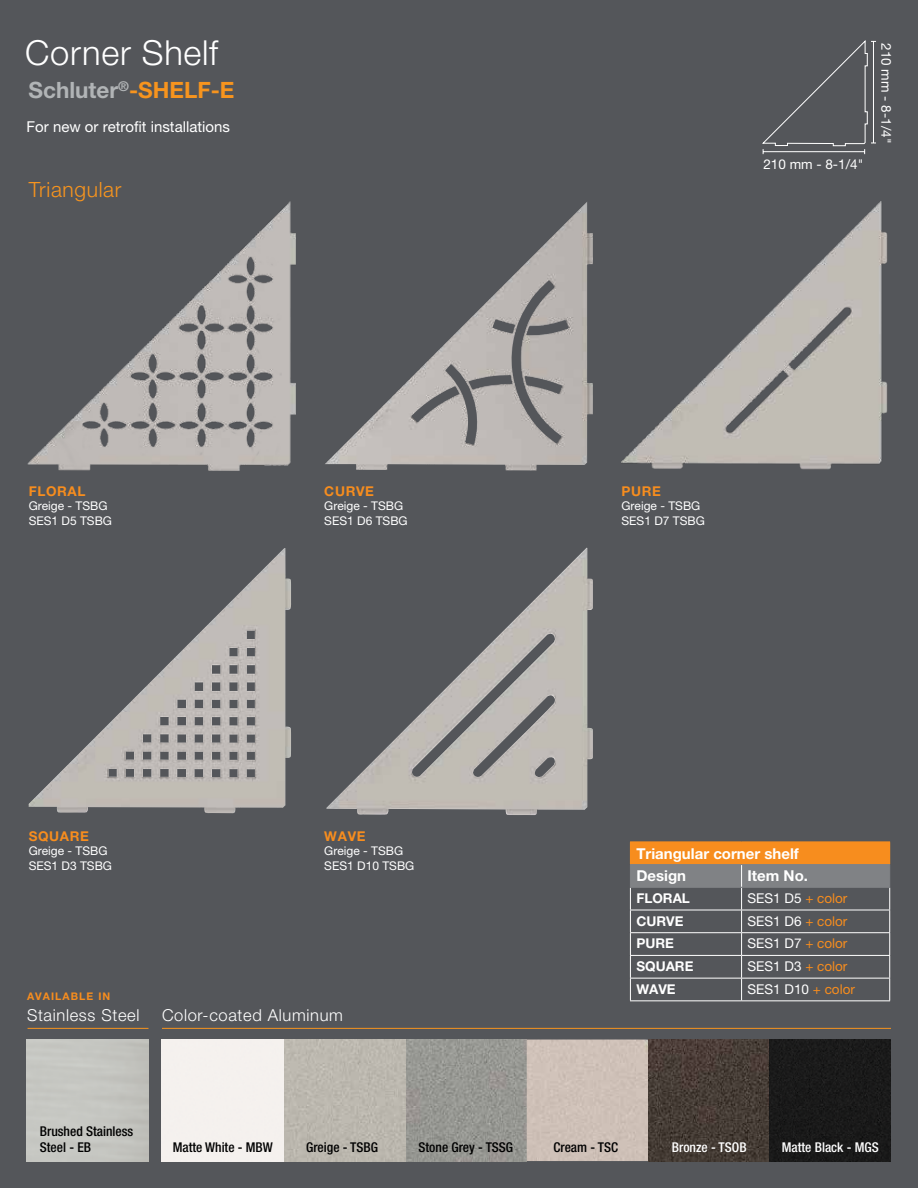
<style>
.page{position:relative;width:918px;height:1188px;background:#54565a}
.page>*{position:absolute;margin:0;border:0;box-sizing:border-box;transform-origin:0 0}
.t1{font:300 34.5px "Helvetica Neue LT Pro";letter-spacing:.02em;color:#fff}
.t2{font:700 22.5px "Helvetica Neue LT Pro";color:#b1b4b6}
.t3{font:300 21px "Helvetica Neue LT Pro";letter-spacing:.03em;color:#f7941e}
.t4{font:300 16.5px "Helvetica Neue LT Pro";letter-spacing:.04em;color:#fff}
.t5{font:700 15px/22.6px "Helvetica Neue LT Pro";color:#fff}
.t6{font:15px "Helvetica Neue LT Pro";color:#fff}
.t7{font:13.5px "Helvetica Neue LT Pro";color:#fff}
.t8{font:500 condensed 13.5px/16.2px "Helvetica Neue LT Pro";color:#000}
.t9{font:700 13.5px "Helvetica Neue LT Pro";letter-spacing:.05em;color:#f78d1e}
.t10{font:700 13.5px "Helvetica Neue LT Pro";color:#fff}
.t11{font:500 condensed 13.5px "Helvetica Neue LT Pro";color:#fff}
.t12{font:12px/14.4px "Helvetica Neue LT Pro";color:#fff}
.t13{font:700 10.5px "Helvetica Neue LT Pro";letter-spacing:.1em;color:#f78d1e}
.s1{color:#f7941e}
.s2{color:#f78d1e}
</style>
<div class="page">
<svg style="left:762px;top:40px;width:114px;height:114px"></svg>
<hr style="left:873px;top:41px;width:1px;height:102px;background:#fff">
<img style="left:27px;top:201px;width:269px;height:270px">
<img style="left:325px;top:202px;width:268px;height:269px">
<img style="left:622px;top:201px;width:266px;height:269px">
<img style="left:29px;top:548px;width:262px;height:265px">
<img style="left:326px;top:548px;width:267px;height:267px">
<hr style="left:630px;top:1000px;width:112px;height:1px;background:#fff">
<hr style="left:742px;top:1000px;width:148px;height:1px;background:#fff">
<svg style="left:630px;top:842px;width:260px;height:158px"></svg>
<hr style="left:630px;top:887px;width:112px;height:1px;background:#808285">
<hr style="left:742px;top:887px;width:148px;height:1px;background:#808285">
<div style="left:27px;top:1040px;width:121px;height:121px;background:#c5c6c1"></div>
<img style="left:162px;top:1040px;width:729px;height:121px">
<hr style="left:28px;top:1028px;width:120px;height:1px;background:#f7941e">
<hr style="left:162px;top:1028px;width:729px;height:1px;background:#f7941e">
<h1 class="t1" style="left:25px;top:32px;width:194px">Corner Shelf</h1>
<h2 class="t2" style="left:29px;top:76px;width:207px">Schluter<sup>®</sup><span class="s1">-SHELF-E</span></h2>
<p class="t6" style="left:27px;top:118px;width:205px">For new or retrofit installations</p>
<h3 class="t3" style="left:29px;top:177px;width:94px">Triangular</h3>
<p class="t9" style="left:29px;top:483px;width:58px">FLORAL</p>
<p class="t12" style="left:29px;top:499px;width:85px">Greige - TSBG<br>SES1 D5 TSBG</p>
<p class="t9" style="left:29px;top:828px;width:62px">SQUARE</p>
<p class="t12" style="left:29px;top:844px;width:85px">Greige - TSBG<br>SES1 D3 TSBG</p>
<p class="t13" style="left:27px;top:990px;width:85px">AVAILABLE IN</p>
<p class="t9" style="left:324px;top:483px;width:51px">CURVE</p>
<p class="t12" style="left:324px;top:499px;width:85px">Greige - TSBG<br>SES1 D6 TSBG</p>
<p class="t9" style="left:324px;top:828px;width:43px">WAVE</p>
<p class="t12" style="left:324px;top:844px;width:92px">Greige - TSBG<br>SES1 D10 TSBG</p>
<h3 class="t4" style="left:27px;top:1005px;width:114px">Stainless Steel</h3>
<h3 class="t4" style="left:162px;top:1005px;width:182px">Color-coated Aluminum</h3>
<p class="t7" style="left:763px;top:156px;width:102px">210 mm - 8-1/4"</p>
<p class="t7" style="left:894px;top:43px;width:102px;rotate:90deg">210 mm - 8-1/4"</p>
<p class="t9" style="left:622px;top:483px;width:41px">PURE</p>
<p class="t12" style="left:622px;top:499px;width:85px">Greige - TSBG<br>SES1 D7 TSBG</p>
<p class="t5" style="left:636px;top:842px;width:164px">Triangular corner shelf<br>Design</p>
<p class="t5" style="left:748px;top:864px;width:62px">Item No.</p>
<p class="t10" style="left:636px;top:890px;width:55px">FLORAL</p>
<p class="t7" style="left:748px;top:890px;width:101px">SES1 D5 <span class="s2">+ color</span></p>
<p class="t10" style="left:636px;top:912px;width:49px">CURVE</p>
<p class="t7" style="left:748px;top:913px;width:101px">SES1 D6 <span class="s2">+ color</span></p>
<p class="t10" style="left:636px;top:935px;width:39px">PURE</p>
<p class="t7" style="left:748px;top:935px;width:101px">SES1 D7 <span class="s2">+ color</span></p>
<p class="t10" style="left:636px;top:958px;width:59px">SQUARE</p>
<p class="t7" style="left:748px;top:958px;width:101px">SES1 D3 <span class="s2">+ color</span></p>
<p class="t10" style="left:636px;top:981px;width:41px">WAVE</p>
<p class="t7" style="left:748px;top:981px;width:109px">SES1 D10 <span class="s2">+ color</span></p>
<p class="t8" style="left:40px;top:1123px;width:95px">Brushed Stainless<br>Steel - EB</p>
<p class="t8" style="left:173px;top:1139px;width:101px">Matte White - MBW</p>
<p class="t8" style="left:306px;top:1139px;width:73px">Greige - TSBG</p>
<p class="t8" style="left:419px;top:1139px;width:96px">Stone Grey - TSSG</p>
<p class="t8" style="left:553px;top:1139px;width:66px">Cream - TSC</p>
<p class="t11" style="left:672px;top:1139px;width:76px">Bronze - TSOB</p>
<p class="t11" style="left:782px;top:1139px;width:98px">Matte Black - MGS</p>
</div>
